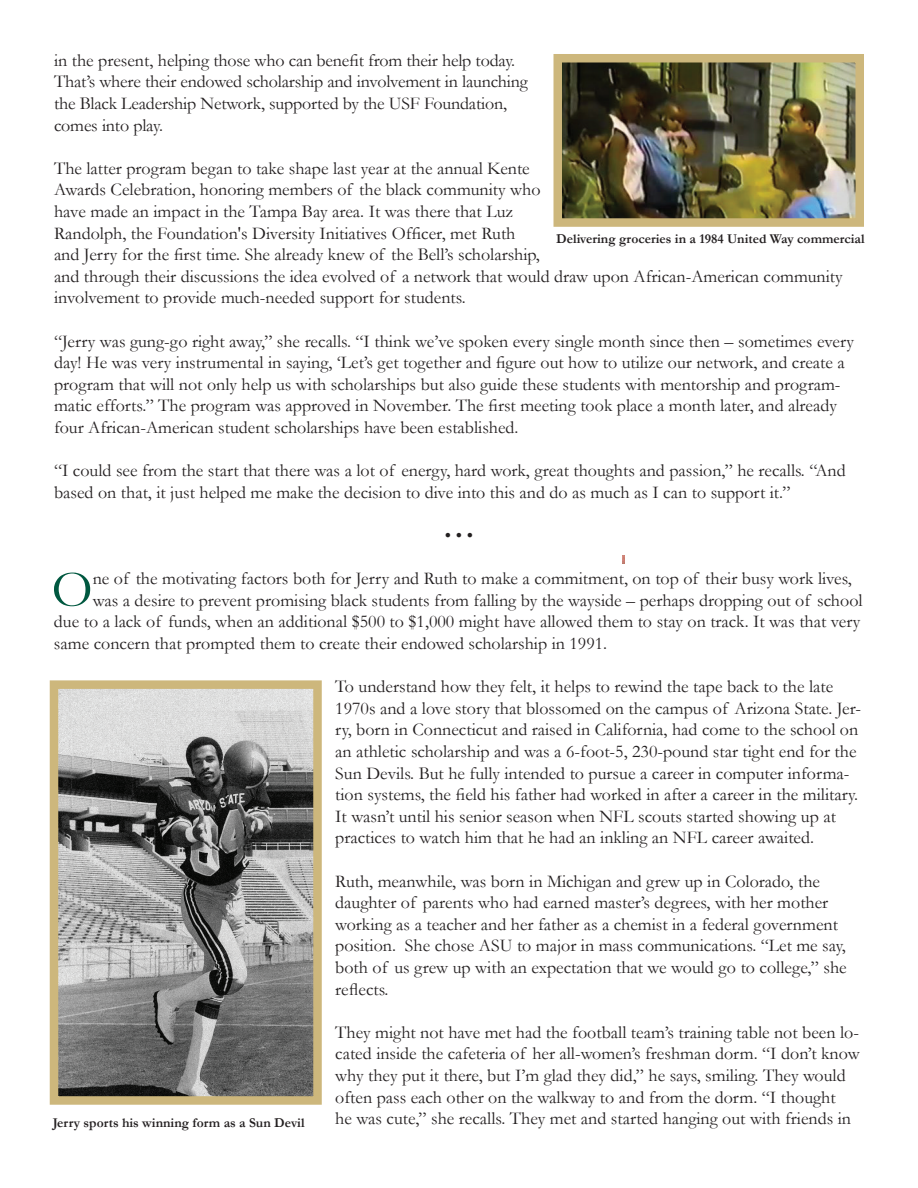
<style>
.page{position:relative;width:918px;height:1188px;background:#fff}
.page>*{position:absolute;margin:0;border:0;box-sizing:border-box;transform-origin:0 0}
.t1{font:52.65px "Garamond";color:#005840}
.t2{font:18px/21.6px "Garamond";color:#231f20}
.t3{font:700 13.5px "Garamond";color:#231f20}
</style>
<div class="page">
<svg style="left:622px;top:555px;width:2px;height:9px"></svg>
<img style="left:60px;top:690px;width:252px;height:405px">
<div style="left:50px;top:680px;width:272px;height:425px;border:9px solid #cdb77c"></div>
<img style="left:564px;top:64px;width:290px;height:153px">
<div style="left:554px;top:54px;width:310px;height:173px;border:9px solid #cdb77c"></div>
<p class="t2" style="left:54px;top:49px;width:475px">in the present, helping those who can benefit from their help today.<br>That’s where their endowed scholarship and involvement in launching the Black Leadership Network, supported by the USF Foundation, comes into play.</p>
<p class="t2" style="left:54px;top:157px;width:790px">The latter program began to take shape last year at the annual Kente<br>Awards Celebration, honoring members of the black community who<br>have made an impact in the Tampa Bay area. It was there that Luz<br>Randolph, the Foundation's Diversity Initiatives Officer, met Ruth<br>and Jerry for the first time. She already knew of the Bell’s scholarship,<br>and through their discussions the idea evolved of a network that would draw upon African-American community involvement to provide much-needed support for students.</p>
<p class="t2" style="left:54px;top:330px;width:802px">“Jerry was gung-go right away,” she recalls. “I think we’ve spoken every single month since then – sometimes every day! He was very instrumental in saying, ‘Let’s get together and figure out how to utilize our network, and create a program that will not only help us with scholarships but also guide these students with mentorship and program&shy;matic efforts.” The program was approved in November. The first meeting took place a month later, and already four African-American student scholarships have been established.</p>
<p class="t2" style="left:54px;top:459px;width:793px">“I could see from the start that there was a lot of energy, hard work, great thoughts and passion,” he recalls. “And based on that, it just helped me make the decision to dive into this and do as much as I can to support it.”</p>
<p class="t2" style="left:445px;top:524px;width:30px">• • •</p>
<h1 class="t1" style="left:52px;top:554px;width:43px">O</h1>
<p class="t2" style="left:93px;top:567px;width:760px">ne of the motivating factors both for Jerry and Ruth to make a commitment, on top of their busy work lives,</p>
<p class="t3" style="left:556px;top:230px;width:310px">Delivering groceries in a 1984 United Way commercial</p>
<p class="t2" style="left:93px;top:589px;width:771px">was a desire to prevent promising black students from falling by the wayside – perhaps dropping out of school</p>
<p class="t2" style="left:54px;top:610px;width:808px">due to a lack of funds, when an additional $500 to $1,000 might have allowed them to stay on track. It was that very</p>
<p class="t2" style="left:54px;top:632px;width:555px">same concern that prompted them to create their endowed scholarship in 1991.</p>
<p class="t2" style="left:335px;top:675px;width:527px">To understand how they felt, it helps to rewind the tape back to the late 1970s and a love story that blossomed on the campus of Arizona State. Jer&shy;ry, born in Connecticut and raised in California, had come to the school on an athletic scholarship and was a 6-foot-5, 230-pound star tight end for the Sun Devils. But he fully intended to pursue a career in computer informa&shy;tion systems, the field his father had worked in after a career in the military.<br>It wasn’t until his senior season when NFL scouts started showing up at practices to watch him that he had an inkling an NFL career awaited.</p>
<p class="t2" style="left:335px;top:870px;width:513px">Ruth, meanwhile, was born in Michigan and grew up in Colorado, the daughter of parents who had earned master’s degrees, with her mother working as a teacher and her father as a chemist in a federal government position. She chose ASU to major in mass communications. “Let me say, both of us grew up with an expectation that we would go to college,” she reflects.</p>
<p class="t2" style="left:335px;top:1021px;width:526px">They might not have met had the football team’s training table not been lo&shy;cated inside the cafeteria of her all-women’s freshman dorm. “I don’t know why they put it there, but I’m glad they did,” he says, smiling. They would often pass each other on the walkway to and from the dorm. “I thought<br>he was cute,” she recalls. They met and started hanging out with friends in</p>
<p class="t3" style="left:53px;top:1114px;width:253px">Jerry sports his winning form as a Sun Devil</p>
</div>
